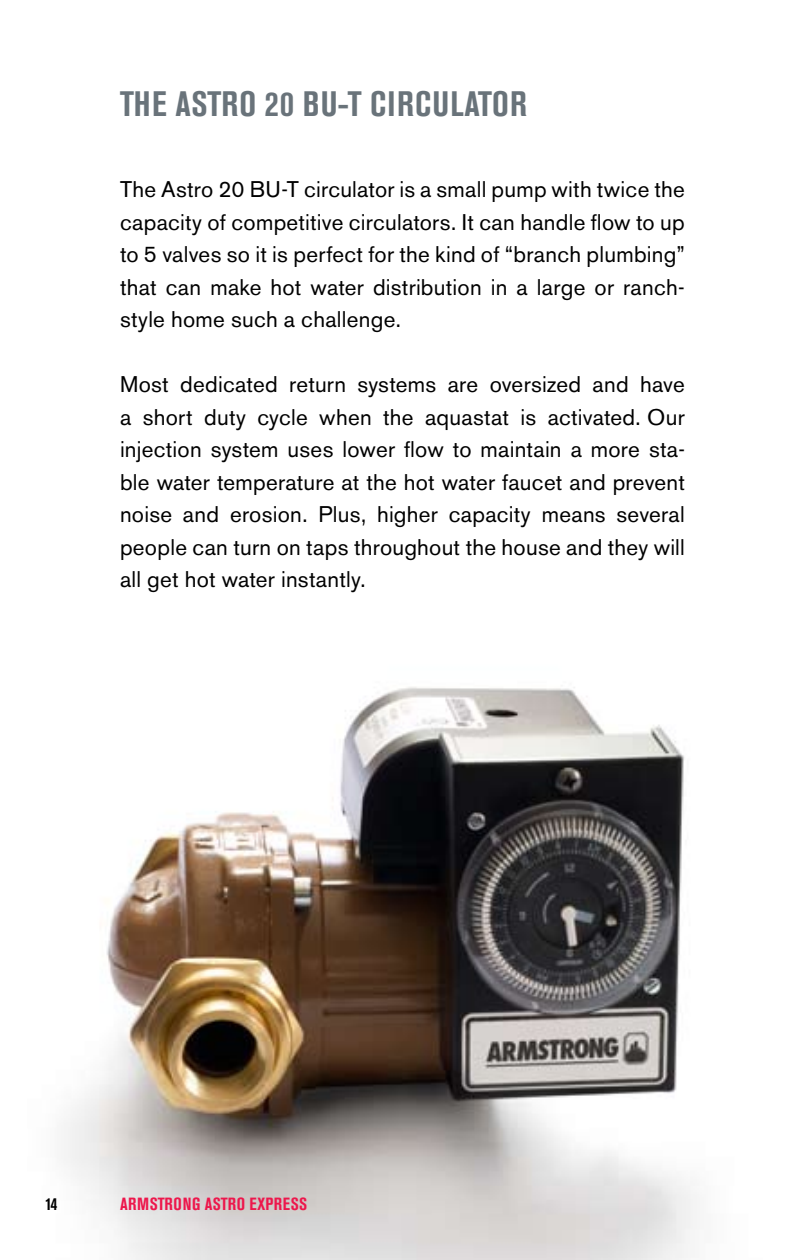
<style>
.page{position:relative;width:810px;height:1260px;background:#fff}
.page>*{position:absolute;margin:0;border:0;box-sizing:border-box;transform-origin:0 0}
.t1{font:700 condensed 35px "Akzidenz Grotesk BE";letter-spacing:.035em;color:#69737a}
.t2{font:22.5px/32.5px "Akzidenz Grotesk BE";letter-spacing:.01em;color:#000;text-align:justify}
.t3{font:700 condensed 17.5px "Akzidenz Grotesk BE";letter-spacing:.02em;color:#ed174c}
.t4{font:700 condensed 17.5px "Akzidenz Grotesk BE";color:#000}
</style>
<div class="page">
<img style="left:64px;top:687px;width:633px;height:573px">
<h1 class="t1" style="left:120px;top:84px;width:408px">THE ASTRO 20 BU-T CIRCULATOR</h1>
<p class="t2" style="left:120px;top:173px;width:566px">The Astro 20 BU-T circulator is a small pump with twice the capacity of competitive circulators. It can handle flow to up to 5 valves so it is perfect for the kind of “branch plumbing” that can make hot water distribution in a large or ranch&shy;style home such a challenge.</p>
<p class="t2" style="left:120px;top:368px;width:566px">Most dedicated return systems are oversized and have a short duty cycle when the aquastat is activated. Our injection system uses lower flow to maintain a more sta&shy;ble water temperature at the hot water faucet and prevent noise and erosion. Plus, higher capacity means several people can turn on taps throughout the house and they will all get hot water instantly.</p>
<p class="t4" style="left:45px;top:1194px;width:14px">14</p>
<p class="t3" style="left:120px;top:1194px;width:189px">ARMSTRONG ASTRO EXPRESS</p>
</div>
